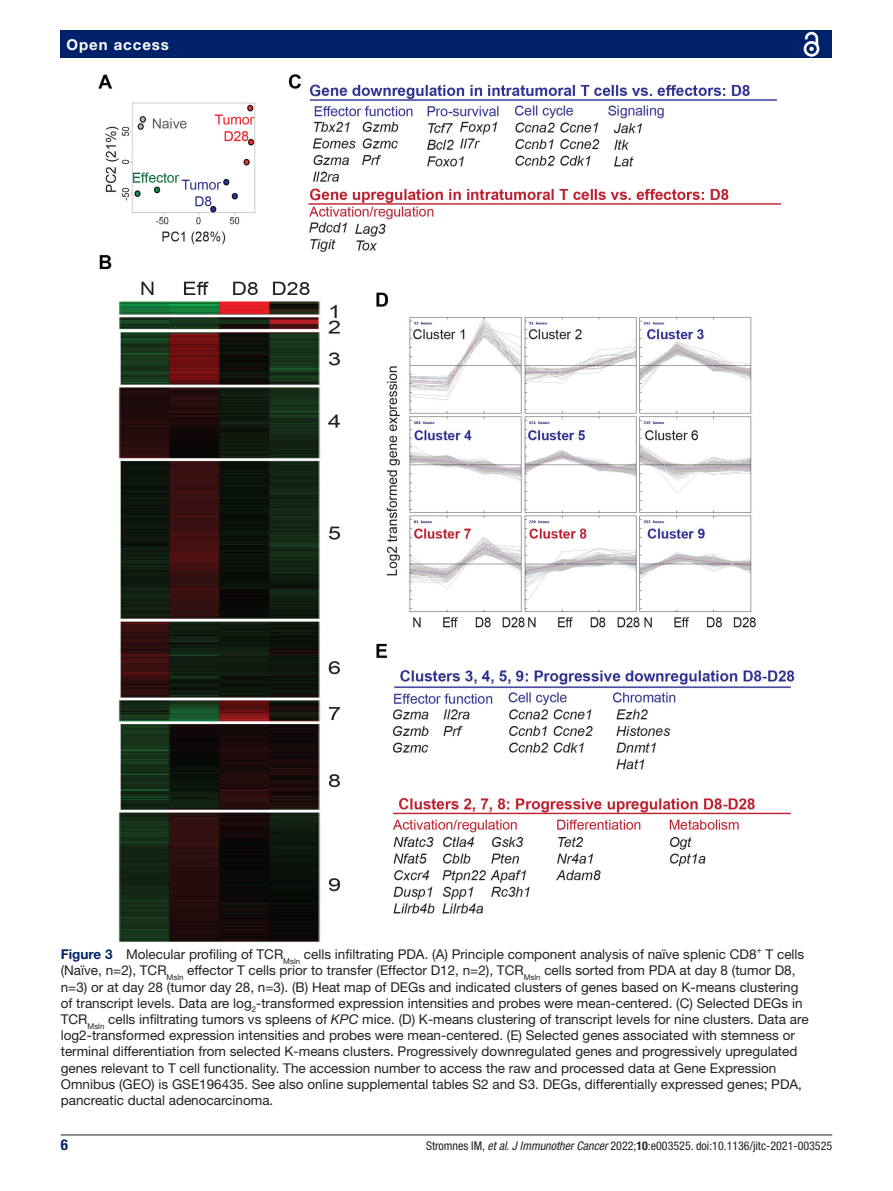
<style>
.page{position:relative;width:893px;height:1191px;background:#fff}
.page>*{position:absolute;margin:0;border:0;box-sizing:border-box;transform-origin:0 0}
.t1{font:700 15px "Helvetica Neue LT Std";letter-spacing:.065em;color:#fff}
.t2{font:700 condensed 15px "Helvetica Neue LT Std";color:#00226b}
.t3{font:13.5px/16.2px "Helvetica Neue LT Std";color:#231f20}
.t4{font:condensed 12px "Helvetica Neue LT Std";color:#231f20}
.t5{font:9px "Helvetica Neue LT Std";color:#231f20}
.s1{font-weight:700;color:#00226b}
.s2{font-style:italic}
.s3{font-weight:700}
</style>
<div class="page">
<hr style="left:61px;top:1134px;width:771px;height:1px;background:#231f20">
<div style="left:61px;top:31px;width:771px;height:27px;background:#00226b"></div>
<svg style="left:803px;top:31px;width:17px;height:26px"></svg>
<img style="left:98px;top:74px;width:697px;height:867px">
<p class="t1" style="left:66px;top:35px;width:104px">Open access</p>
<p class="t3" style="left:61px;top:946px;width:697px"><span class="s1">Figure 3</span> Molecular profiling of TCR<sub>Msln</sub> cells infiltrating PDA. (A) Principle component analysis of naïve splenic CD8</p>
<p class="t5" style="left:756px;top:944px;width:7px">+</p>
<p class="t3" style="left:61px;top:946px;width:749px;text-indent:705px">T cells (Naïve, n=2), TCR<sub>Msln</sub> effector T cells prior to transfer (Effector D12, n=2), TCR<sub>Msln</sub> cells sorted from PDA at day 8 (tumor D8, n=3) or at day 28 (tumor day 28, n=3). (B) Heat map of DEGs and indicated clusters of genes based on K-means clustering of transcript levels. Data are log<sub>2</sub>-transformed expression intensities and probes were mean-centered. (C) Selected DEGs in TCR<sub>Msln</sub> cells infiltrating tumors vs spleens of <span class="s2">KPC</span> mice. (D) K-means clustering of transcript levels for nine clusters. Data are log2-transformed expression intensities and probes were mean-centered. (E) Selected genes associated with stemness or terminal differentiation from selected K-means clusters. Progressively downregulated genes and progressively upregulated genes relevant to T cell functionality. The accession number to access the raw and processed data at Gene Expression Omnibus (GEO) is GSE196435. See also online supplemental tables S2 and S3. DEGs, differentially expressed genes; PDA, pancreatic ductal adenocarcinoma.</p>
<p class="t2" style="left:61px;top:1135px;width:9px">6</p>
<p class="t4" style="left:426px;top:1138px;width:408px">Stromnes IM, <span class="s2">et al</span>. <span class="s2">J Immunother Cancer</span> 2022;<span class="s3">10</span>:e003525. doi:10.1136/jitc-2021-003525</p>
</div>
